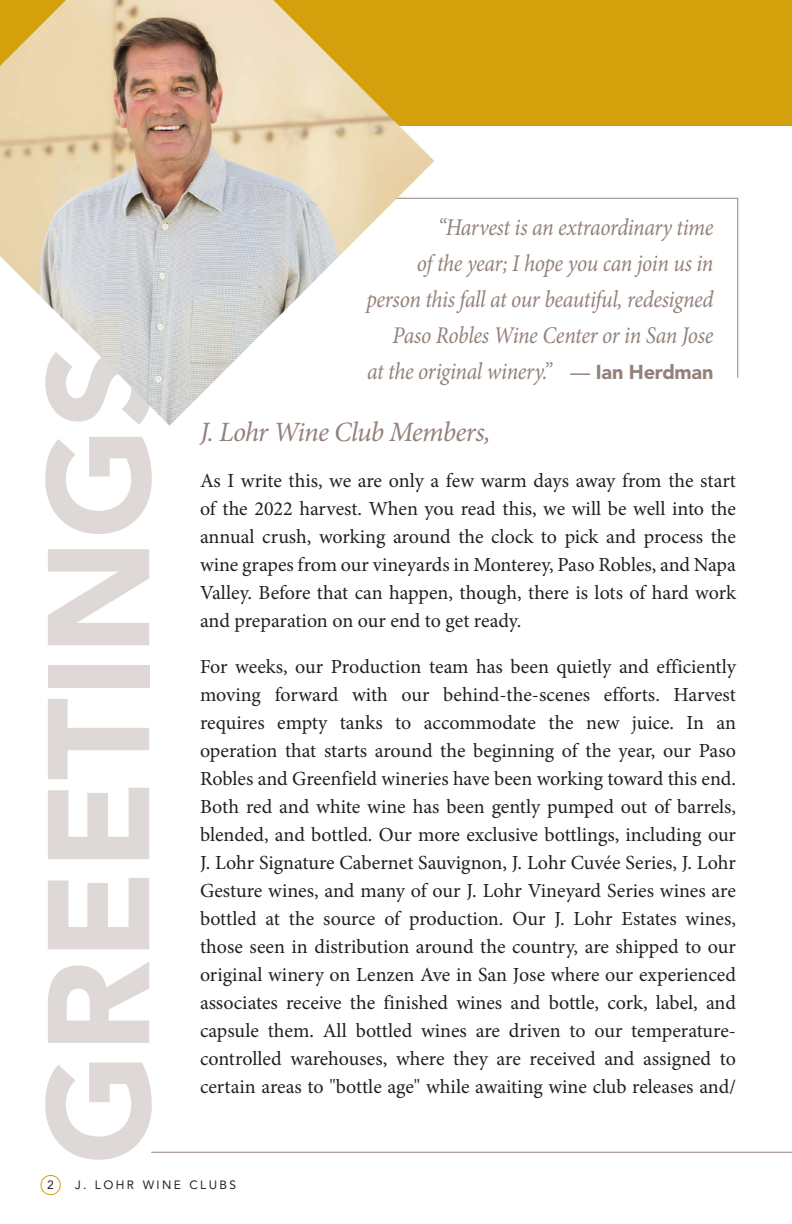
<style>
.page{position:relative;width:792px;height:1224px;background:#fff}
.page>*{position:absolute;margin:0;border:0;box-sizing:border-box;transform-origin:0 0}
.t1{font:900 143.2px "Avenir LT Std";color:#ded9d7}
.t2{font:italic 28px "Minion Pro";letter-spacing:-.03em;color:#93817a}
.t3{font:italic 24px/36px "Minion Pro";letter-spacing:-.02em;color:#93817a;text-align:right;scale:.9 1}
.t4{font:20px/28px "Minion Pro";letter-spacing:-.005em;color:#231f20;text-align:justify}
.t5{font:12px "Avenir LT Std";letter-spacing:.2em;color:#231f20}
.s1{font-family:"Avenir LT Std";font-style:normal;font-size:20px}
.s2{font-family:"Avenir LT Std";font-weight:900;font-style:normal;font-size:20px}
</style>
<div class="page">
<hr style="left:151px;top:1152px;width:641px;height:1px;background:#93817a">
<div style="left:41px;top:1175px;width:20px;height:20px;border:1px solid #d4a00c;border-radius:50%"></div>
<div style="left:0;top:0;width:792px;height:126px;background:#d4a00c"></div>
<svg style="left:434px;top:198px;width:304px;height:180px"></svg>
<img style="left:0;top:0;width:434px;height:426px">
<h1 class="t1" style="left:13px;top:1165px;width:821px;rotate:-90deg">GREETINGS</h1>
<p class="t3" style="left:366px;top:209px;width:387px">“Harvest is an extraordinary time<br>of the year; I hope you can join us in person this fall at our beautiful, redesigned Paso Robles Wine Center or in San Jose<br>at the original winery.” <span class="s1">—</span> <span class="s2">Ian Herdman</span></p>
<h2 class="t2" style="left:200px;top:413px;width:292px">J. Lohr Wine Club Members,</h2>
<p class="t4" style="left:200px;top:466px;width:538px">As I write this, we are only a few warm days away from the start of the 2022 harvest. When you read this, we will be well into the annual crush, working around the clock to pick and process the wine grapes from our vineyards in Monterey, Paso Robles, and Napa Valley. Before that can happen, though, there is lots of hard work and preparation on our end to get ready.</p>
<p class="t4" style="left:200px;top:652px;width:538px">For weeks, our Production team has been quietly and efficiently moving forward with our behind-the-scenes efforts. Harvest requires empty tanks to accommodate the new juice. In an operation that starts around the beginning of the year, our Paso Robles and Greenfield wineries have been working toward this end.<br>Both red and white wine has been gently pumped out of barrels, blended, and bottled. Our more exclusive bottlings, including our J. Lohr Signature Cabernet Sauvignon, J. Lohr Cuvée Series, J. Lohr Gesture wines, and many of our J. Lohr Vineyard Series wines are bottled at the source of production. Our J. Lohr Estates wines, those seen in distribution around the country, are shipped to our original winery on Lenzen Ave in San Jose where our experienced associates receive the finished wines and bottle, cork, label, and capsule them. All bottled wines are driven to our temperature&shy;controlled warehouses, where they are received and assigned to certain areas to "bottle age" while awaiting wine club releases and/</p>
<p class="t5" style="left:47px;top:1178px;width:8px">2</p>
<p class="t5" style="left:75px;top:1178px;width:163px">J. LOHR WINE CLUBS</p>
</div>
